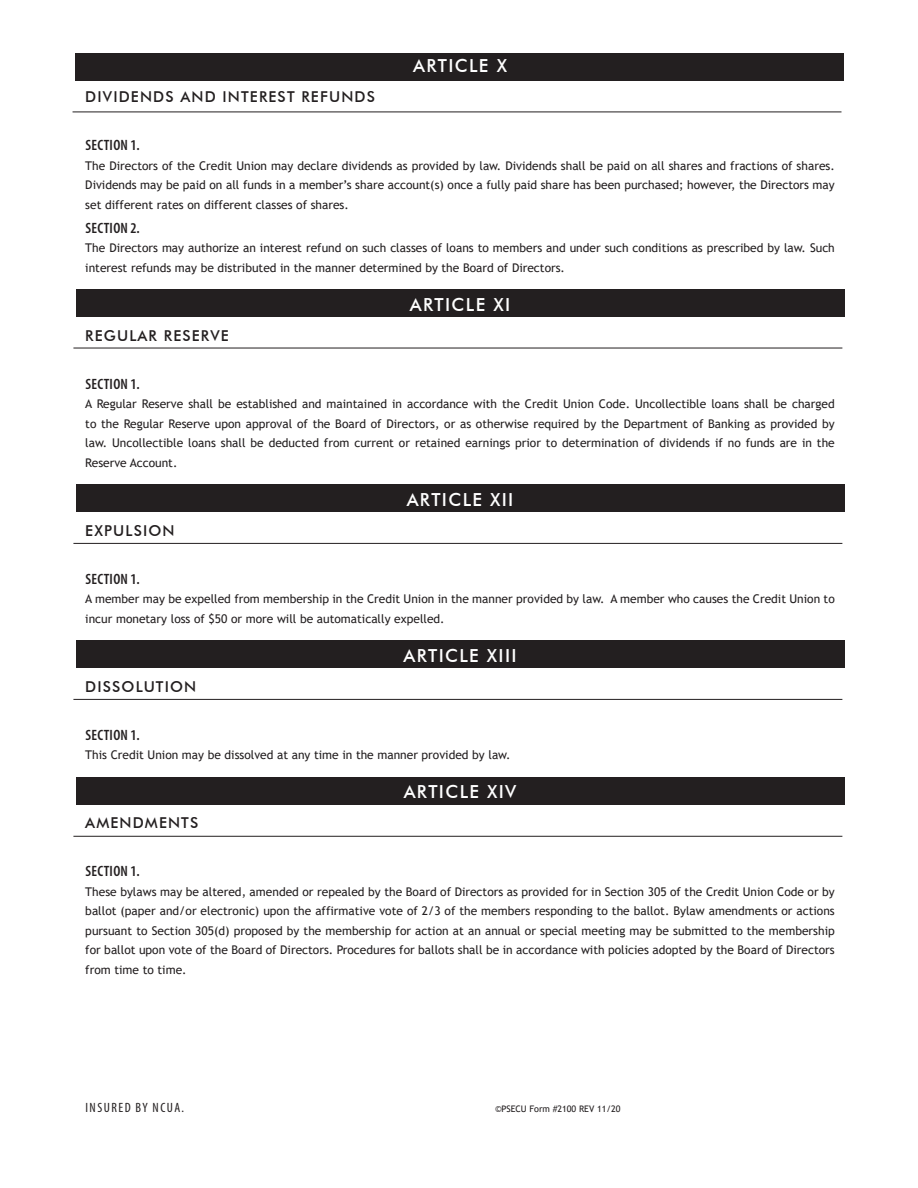
<style>
.page{position:relative;width:918px;height:1188px;background:#fff}
.page>*{position:absolute;margin:0;border:0;box-sizing:border-box;transform-origin:0 0}
.t1{font:500 18px "Futura BT";letter-spacing:.075em;color:#fff}
.t2{font:500 15px "Futura BT";letter-spacing:.075em;color:#231f20}
.t3{font:600 condensed 15px "Myriad Pro";letter-spacing:.02em;color:#231f20}
.t4{font:condensed 13.5px "Myriad Pro";letter-spacing:.11em;color:#231f20}
.t5{font:12px/19.5px "Trebuchet MS";color:#231f20;text-align:justify}
.t6{font:9px "Trebuchet MS";color:#231f20}
</style>
<div class="page">
<div style="left:75px;top:53px;width:769px;height:28px;background:#231f20"></div>
<hr style="left:73px;top:112px;width:769px;height:1px;background:#231f20">
<div style="left:76px;top:289px;width:769px;height:28px;background:#231f20"></div>
<hr style="left:73px;top:348px;width:769px;height:1px;background:#231f20">
<div style="left:76px;top:484px;width:769px;height:28px;background:#231f20"></div>
<hr style="left:73px;top:543px;width:769px;height:1px;background:#231f20">
<div style="left:76px;top:640px;width:769px;height:28px;background:#231f20"></div>
<hr style="left:73px;top:699px;width:769px;height:1px;background:#231f20">
<div style="left:76px;top:777px;width:769px;height:28px;background:#231f20"></div>
<hr style="left:73px;top:836px;width:769px;height:1px;background:#231f20">
<p class="t1" style="left:413px;top:55px;width:95px">ARTICLE X</p>
<p class="t2" style="left:85px;top:88px;width:291px">DIVIDENDS AND INTEREST REFUNDS</p>
<p class="t3" style="left:85px;top:136px;width:56px">SECTION 1.</p>
<p class="t5" style="left:85px;top:156px;width:751px">The Directors of the Credit Union may declare dividends as provided by law. Dividends shall be paid on all shares and fractions of shares.<br>Dividends may be paid on all funds in a member’s share account(s) once a fully paid share has been purchased; however, the Directors may set different rates on different classes of shares.</p>
<p class="t3" style="left:85px;top:219px;width:56px">SECTION 2.</p>
<p class="t5" style="left:85px;top:238px;width:751px">The Directors may authorize an interest refund on such classes of loans to members and under such conditions as prescribed by law. Such interest refunds may be distributed in the manner determined by the Board of Directors.</p>
<p class="t1" style="left:410px;top:294px;width:102px">ARTICLE XI</p>
<p class="t2" style="left:85px;top:327px;width:145px">REGULAR RESERVE</p>
<p class="t3" style="left:85px;top:375px;width:56px">SECTION 1.</p>
<p class="t5" style="left:85px;top:394px;width:751px">A Regular Reserve shall be established and maintained in accordance with the Credit Union Code. Uncollectible loans shall be charged to the Regular Reserve upon approval of the Board of Directors, or as otherwise required by the Department of Banking as provided by law. Uncollectible loans shall be deducted from current or retained earnings prior to determination of dividends if no funds are in the Reserve Account.</p>
<p class="t1" style="left:407px;top:489px;width:108px">ARTICLE XII</p>
<p class="t2" style="left:85px;top:522px;width:91px">EXPULSION</p>
<p class="t3" style="left:85px;top:570px;width:56px">SECTION 1.</p>
<p class="t5" style="left:85px;top:589px;width:751px">A member may be expelled from membership in the Credit Union in the manner provided by law. A member who causes the Credit Union to incur monetary loss of $50 or more will be automatically expelled.</p>
<p class="t1" style="left:403px;top:645px;width:115px">ARTICLE XIII</p>
<p class="t2" style="left:85px;top:678px;width:112px">DISSOLUTION</p>
<p class="t3" style="left:85px;top:726px;width:56px">SECTION 1.</p>
<p class="t5" style="left:85px;top:745px;width:427px">This Credit Union may be dissolved at any time in the manner provided by law.</p>
<p class="t1" style="left:404px;top:781px;width:114px">ARTICLE XIV</p>
<p class="t2" style="left:85px;top:814px;width:114px">AMENDMENTS</p>
<p class="t3" style="left:85px;top:862px;width:56px">SECTION 1.</p>
<p class="t5" style="left:85px;top:882px;width:751px">These bylaws may be altered, amended or repealed by the Board of Directors as provided for in Section 305 of the Credit Union Code or by ballot (paper and/or electronic) upon the affirmative vote of 2/3 of the members responding to the ballot. Bylaw amendments or actions pursuant to Section 305(d) proposed by the membership for action at an annual or special meeting may be submitted to the membership for ballot upon vote of the Board of Directors. Procedures for ballots shall be in accordance with policies adopted by the Board of Directors from time to time.</p>
<p class="t4" style="left:85px;top:1099px;width:100px">INSURED BY NCUA.</p>
<p class="t6" style="left:495px;top:1103px;width:127px">©PSECU Form #2100 REV 11/20</p>
</div>
